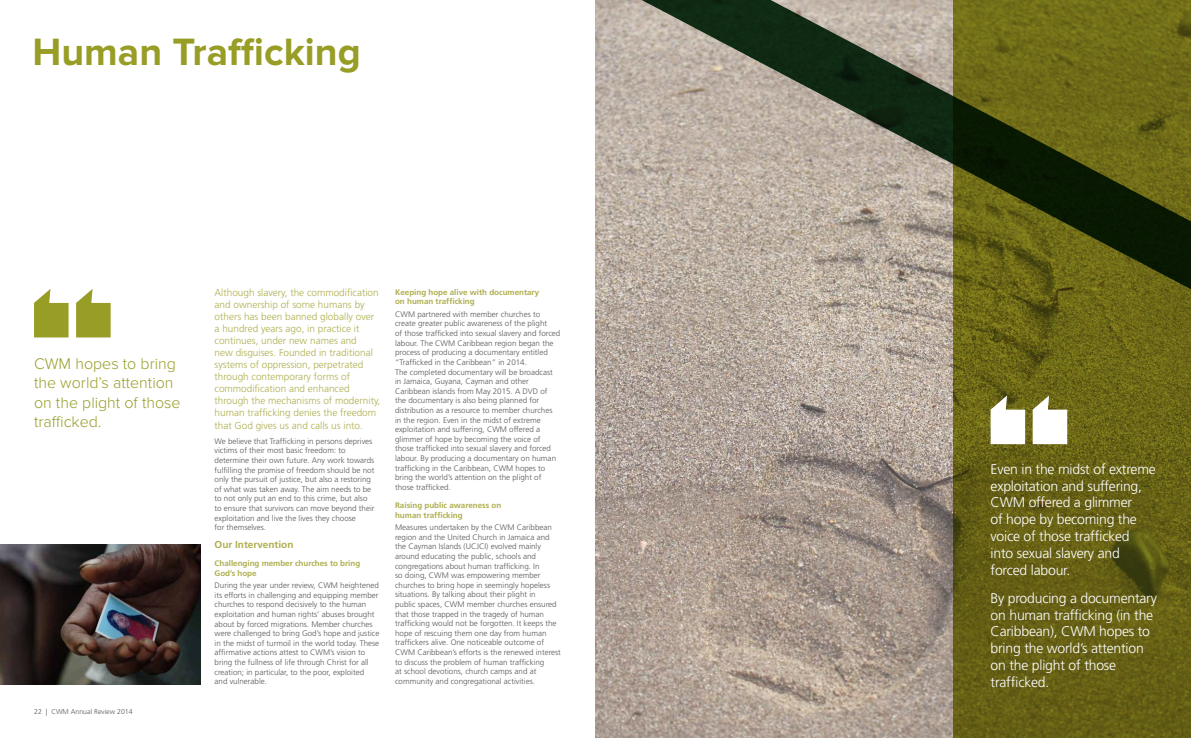
<style>
.page{position:relative;width:1191px;height:738px;background:#fff}
.page>*{position:absolute;margin:0;border:0;box-sizing:border-box;transform-origin:0 0}
.t1{font:700 39.5px "Proxima Nova";color:#989d26}
.t2{font:300 16px/19.2px "Proxima Nova";color:#989d26}
.t3{font:300 14px/16.8px "Frutiger";letter-spacing:-.015em;color:#fff}
.t4{font:300 10px/12px "Frutiger";color:#aeae4f}
.t5{font:700 10px "Frutiger";color:#aeae4f}
.t6{font:300 8px/9.6px "Frutiger";color:#575756}
.t7{font:700 8px/9.6px "Frutiger";color:#aeae4f}
.t8{font:300 7px "Frutiger";color:#575756}
</style>
<div class="page">
<img style="left:595px;top:0;width:357px;height:737px">
<svg style="left:952px;top:303px;width:239px;height:434px;background:#666115"></svg>
<svg style="left:604px;top:0;width:587px;height:303px;background:#83805b"></svg>
<svg style="left:1032px;top:395px;width:35px;height:49px"></svg>
<svg style="left:990px;top:395px;width:35px;height:49px"></svg>
<svg style="left:76px;top:289px;width:35px;height:48px"></svg>
<svg style="left:34px;top:289px;width:35px;height:48px"></svg>
<img style="left:0;top:544px;width:200px;height:139px">
<h1 class="t1" style="left:33px;top:29px;width:330px">Human Trafficking</h1>
<h2 class="t2" style="left:34px;top:354px;width:148px">CWM hopes to bring the world’s attention on the plight of those trafficked.</h2>
<p class="t8" style="left:34px;top:707px;width:100px">22 | CWM Annual Review 2014</p>
<p class="t4" style="left:214px;top:287px;width:167px">Although slavery, the commodification and ownership of some humans by others has been banned globally over a hundred years ago, in practice it continues, under new names and<br>new disguises. Founded in traditional systems of oppression, perpetrated through contemporary forms of commodification and enhanced through the mechanisms of modernity, human trafficking denies the freedom that God gives us and calls us into.</p>
<p class="t6" style="left:214px;top:436px;width:161px">We believe that Trafficking in persons deprives victims of their most basic freedom: to determine their own future. Any work towards fulfilling the promise of freedom should be not only the pursuit of justice, but also a restoring of what was taken away. The aim needs to be to not only put an end to this crime, but also to ensure that survivors can move beyond their exploitation and live the lives they choose<br>for themselves.</p>
<p class="t5" style="left:214px;top:538px;width:80px">Our Intervention</p>
<p class="t7" style="left:214px;top:558px;width:147px">Challenging member churches to bring<br>God’s hope</p>
<p class="t6" style="left:214px;top:580px;width:166px">During the year under review, CWM heightened its efforts in challenging and equipping member churches to respond decisively to the human exploitation and human rights’ abuses brought about by forced migrations. Member churches were challenged to bring God’s hope and justice in the midst of turmoil in the world today. These affirmative actions attest to CWM’s vision to bring the fullness of life through Christ for all creation; in particular, to the poor, exploited<br>and vulnerable.</p>
<p class="t7" style="left:395px;top:287px;width:146px">Keeping hope alive with documentary on human trafficking</p>
<p class="t6" style="left:395px;top:309px;width:167px">CWM partnered with member churches to create greater public awareness of the plight<br>of those trafficked into sexual slavery and forced labour. The CWM Caribbean region began the process of producing a documentary entitled “Trafficked in the Caribbean” in 2014.<br>The completed documentary will be broadcast in Jamaica, Guyana, Cayman and other Caribbean islands from May 2015. A DVD of the documentary is also being planned for distribution as a resource to member churches in the region. Even in the midst of extreme exploitation and suffering, CWM offered a glimmer of hope by becoming the voice of those trafficked into sexual slavery and forced labour. By producing a documentary on human trafficking in the Caribbean, CWM hopes to bring the world’s attention on the plight of those trafficked.</p>
<p class="t7" style="left:395px;top:500px;width:108px">Raising public awareness on human trafficking</p>
<p class="t6" style="left:395px;top:522px;width:167px">Measures undertaken by the CWM Caribbean region and the United Church in Jamaica and the Cayman Islands (UCJCI) evolved mainly around educating the public, schools and congregations about human trafficking. In<br>so doing, CWM was empowering member churches to bring hope in seemingly hopeless situations. By talking about their plight in<br>public spaces, CWM member churches ensured that those trapped in the tragedy of human trafficking would not be forgotten. It keeps the hope of rescuing them one day from human traffickers alive. One noticeable outcome of CWM Caribbean’s efforts is the renewed interest to discuss the problem of human trafficking<br>at school devotions, church camps and at community and congregational activities.</p>
<h3 class="t3" style="left:990px;top:460px;width:167px">Even in the midst of extreme exploitation and suffering,<br>CWM offered a glimmer<br>of hope by becoming the voice of those trafficked into sexual slavery and forced labour.</h3>
<h3 class="t3" style="left:990px;top:589px;width:168px">By producing a documentary on human trafficking (in the<br>Caribbean), CWM hopes to bring the world’s attention on the plight of those trafficked.</h3>
</div>
